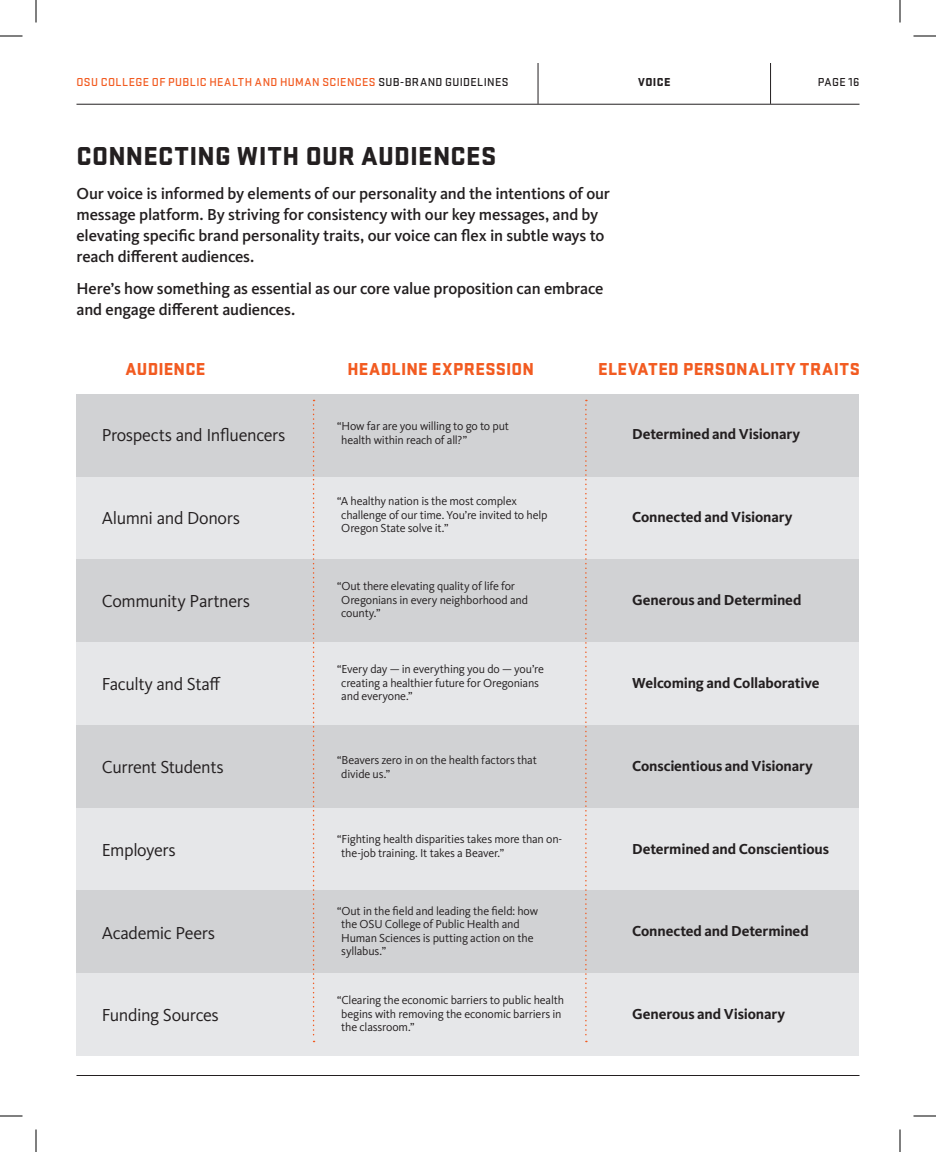
<style>
.page{position:relative;width:936px;height:1152px;background:#fff}
.page>*{position:absolute;margin:0;border:0;box-sizing:border-box;transform-origin:0 0}
.Header_1{font:900 27px "Stratum 2";letter-spacing:.01em;color:#231f20}
.Page_Title{font:18px "Kievit Pro";letter-spacing:-.02em;color:#231f20}
.t1{font:900 18px "Stratum 2";letter-spacing:.02em;color:#f25b21}
.Intro{font:500 16.5px/21px "Kievit Pro";letter-spacing:-.01em;color:#231f20}
.Page_Title-2{font:700 15px "Kievit Pro";letter-spacing:-.01em;color:#231f20}
.t2{font:12px/13.5px "Kievit Pro";letter-spacing:-.015em;color:#231f20}
.Page_Title-3{font:500 12px "Stratum 2";letter-spacing:.03em;color:#f25b21}
.Page_Numbers{font:500 12px "Stratum 2";letter-spacing:.03em;color:#231f20}
.t3{font:900 12px "Stratum 2";letter-spacing:.03em;color:#231f20}
.s1{color:#231f20}
</style>
<div class="page">
<div style="left:76px;top:394px;width:784px;height:83px;background:#d1d2d4"></div>
<div style="left:76px;top:477px;width:784px;height:82px;background:#e6e7e9"></div>
<div style="left:76px;top:559px;width:784px;height:83px;background:#d1d2d4"></div>
<div style="left:76px;top:642px;width:784px;height:83px;background:#e6e7e9"></div>
<div style="left:76px;top:725px;width:784px;height:83px;background:#d1d2d4"></div>
<div style="left:76px;top:808px;width:784px;height:82px;background:#e6e7e9"></div>
<div style="left:76px;top:890px;width:784px;height:83px;background:#d1d2d4"></div>
<div style="left:76px;top:973px;width:784px;height:83px;background:#e6e7e9"></div>
<svg style="left:313px;top:400px;width:2px;height:642px"></svg>
<svg style="left:585px;top:400px;width:2px;height:642px"></svg>
<hr style="left:76px;top:104px;width:784px;height:1px;background:#231f20">
<hr style="left:538px;top:63px;width:1px;height:41px;background:#231f20">
<hr style="left:770px;top:63px;width:1px;height:41px;background:#231f20">
<hr style="left:76px;top:1075px;width:784px;height:1px;background:#231f20">
<svg style="left:0;top:36px;width:22px;height:1px"></svg>
<svg style="left:914px;top:36px;width:22px;height:1px"></svg>
<svg style="left:0;top:1116px;width:22px;height:1px"></svg>
<svg style="left:914px;top:1116px;width:22px;height:1px"></svg>
<svg style="left:36px;top:0;width:1px;height:22px"></svg>
<svg style="left:36px;top:1130px;width:1px;height:22px"></svg>
<svg style="left:900px;top:0;width:1px;height:22px"></svg>
<svg style="left:900px;top:1130px;width:1px;height:22px"></svg>
<p class="Page_Title-3" style="left:76px;top:74px;width:434px">OSU COLLEGE OF PUBLIC HEALTH AND HUMAN SCIENCES <span class="s1">SUB-BRAND GUIDELINES</span></p>
<p class="t3" style="left:638px;top:73px;width:34px">VOICE</p>
<p class="Page_Numbers" style="left:818px;top:74px;width:43px">PAGE 16</p>
<p class="Header_1" style="left:76px;top:136px;width:421px">CONNECTING WITH OUR AUDIENCES</p>
<p class="Intro" style="left:76px;top:183px;width:535px">Our voice is informed by elements of our personality and the intentions of our message platform. By striving for consistency with our key messages, and by elevating specific brand personality traits, our voice can flex in subtle ways to reach different audiences.</p>
<p class="Intro" style="left:76px;top:278px;width:529px">Here’s how something as essential as our core value proposition can embrace and engage different audiences.</p>
<h2 class="t1" style="left:125px;top:356px;width:82px">AUDIENCE</h2>
<h2 class="t1" style="left:347px;top:356px;width:188px">HEADLINE EXPRESSION</h2>
<h2 class="t1" style="left:598px;top:356px;width:263px">ELEVATED PERSONALITY TRAITS</h2>
<p class="Page_Title" style="left:102px;top:424px;width:185px">Prospects and Influencers</p>
<p class="t2" style="left:341px;top:420px;width:169px;text-indent:-4px">“How far are you willing to go to put health within reach of all?”</p>
<p class="Page_Title-2" style="left:632px;top:425px;width:170px">Determined and Visionary</p>
<p class="Page_Title" style="left:102px;top:507px;width:140px">Alumni and Donors</p>
<p class="t2" style="left:341px;top:494px;width:208px;text-indent:-4px">“A healthy nation is the most complex challenge of our time. You’re invited to help<br>Oregon State solve it.”</p>
<p class="Page_Title-2" style="left:632px;top:508px;width:162px">Connected and Visionary</p>
<p class="Page_Title" style="left:102px;top:590px;width:150px">Community Partners</p>
<p class="t2" style="left:341px;top:579px;width:188px;text-indent:-4px">“Out there elevating quality of life for<br>Oregonians in every neighborhood and county.”</p>
<p class="Page_Title-2" style="left:632px;top:591px;width:171px">Generous and Determined</p>
<p class="Page_Title" style="left:102px;top:673px;width:120px">Faculty and Staff</p>
<p class="t2" style="left:341px;top:662px;width:204px;text-indent:-4px">“Every day — in everything you do — you’re creating a healthier future for Oregonians and everyone.”</p>
<p class="Page_Title-2" style="left:632px;top:674px;width:189px">Welcoming and Collaborative</p>
<p class="Page_Title" style="left:102px;top:756px;width:124px">Current Students</p>
<p class="t2" style="left:341px;top:753px;width:197px;text-indent:-4px">“Beavers zero in on the health factors that divide us.”</p>
<p class="Page_Title-2" style="left:632px;top:757px;width:182px">Conscientious and Visionary</p>
<p class="Page_Title" style="left:102px;top:839px;width:76px">Employers</p>
<p class="t2" style="left:341px;top:832px;width:223px;text-indent:-4px">“Fighting health disparities takes more than on&shy;the-job training. It takes a Beaver.”</p>
<p class="Page_Title-2" style="left:632px;top:840px;width:198px">Determined and Conscientious</p>
<p class="Page_Title" style="left:102px;top:922px;width:115px">Academic Peers</p>
<p class="Page_Title" style="left:102px;top:1005px;width:118px">Funding Sources</p>
<p class="t2" style="left:341px;top:904px;width:198px;text-indent:-4px">“Out in the field and leading the field: how the OSU College of Public Health and<br>Human Sciences is putting action on the syllabus.”</p>
<p class="t2" style="left:341px;top:993px;width:224px;text-indent:-4px">“Clearing the economic barriers to public health begins with removing the economic barriers in the classroom.”</p>
<p class="Page_Title-2" style="left:632px;top:922px;width:178px">Connected and Determined</p>
<p class="Page_Title-2" style="left:632px;top:1005px;width:155px">Generous and Visionary</p>
</div>
